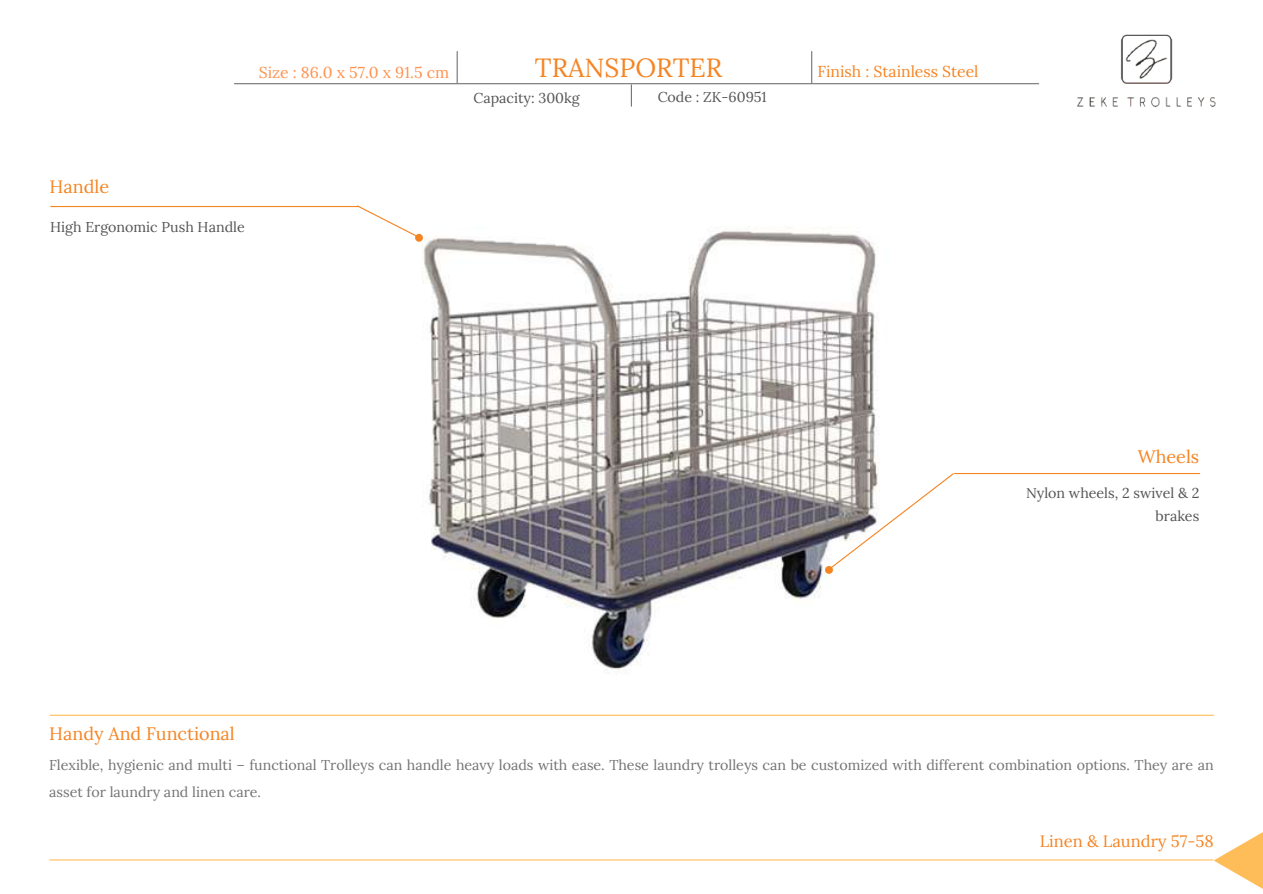
<style>
.page{position:relative;width:1263px;height:894px;background:#fff}
.page>*{position:absolute;margin:0;border:0;box-sizing:border-box;transform-origin:0 0}
.t1{font:26.25px "Lora";color:#f58423}
.t2{font:18px "Lora";color:#f58423}
.t3{font:16.5px "Lora";color:#f58423}
.t4{font:15.75px "Lora";color:#ff914d}
.t5{font:15.75px "Lora";color:#f58423}
.t6{font:14.25px/27px "Lora";color:#737373}
.t7{font:14.25px/22.5px "Lora";color:#545454;text-align:right}
</style>
<div class="page">
<img style="left:419px;top:227px;width:460px;height:447px">
<hr style="left:51px;top:206px;width:308px;height:1px;background:#f58423">
<div style="left:415px;top:234px;width:8px;height:8px;background:#f58423;border-radius:50%"></div>
<hr style="left:50px;top:859px;width:1163px;height:1px;background:#ffbd59">
<hr style="left:50px;top:714px;width:1163px;height:1px;background:#ffbd59">
<svg style="left:356px;top:205px;width:63px;height:33px"></svg>
<hr style="left:954px;top:473px;width:246px;height:1px;background:#f58423">
<svg style="left:825px;top:565px;width:8px;height:8px"></svg>
<svg style="left:828px;top:472px;width:127px;height:98px"></svg>
<hr style="left:457px;top:51px;width:1px;height:32px;background:#737373">
<hr style="left:811px;top:51px;width:1px;height:32px;background:#737373">
<svg style="left:631px;top:85px;width:1px;height:21px"></svg>
<hr style="left:234px;top:83px;width:805px;height:1px;background:#737373">
<img style="left:1077px;top:34px;width:139px;height:74px">
<svg style="left:1214px;top:832px;width:49px;height:57px"></svg>
<h1 class="t1" style="left:535px;top:50px;width:189px">TRANSPORTER</h1>
<p class="t7" style="left:658px;top:86px;width:111px">Code : ZK-60951</p>
<p class="t4" style="left:259px;top:62px;width:192px">Size : 86.0 x 57.0 x 91.5 cm</p>
<p class="t5" style="left:817px;top:61px;width:163px">Finish : Stainless Steel</p>
<p class="t7" style="left:473px;top:87px;width:108px">Capacity: 300kg</p>
<p class="t2" style="left:50px;top:174px;width:61px">Handle</p>
<p class="t7" style="left:50px;top:215px;width:196px">High Ergonomic Push Handle</p>
<p class="t2" style="left:1138px;top:445px;width:63px">Wheels</p>
<p class="t7" style="left:1026px;top:482px;width:175px">Nylon wheels, 2 swivel &amp; 2 brakes</p>
<p class="t2" style="left:49px;top:721px;width:187px">Handy And Functional</p>
<p class="t6" style="left:49px;top:751px;width:1166px">Flexible, hygienic and multi – functional Trolleys can handle heavy loads with ease. These laundry trolleys can be customized with different combination options. They are an asset for laundry and linen care.</p>
<p class="t3" style="left:1040px;top:830px;width:176px">Linen &amp; Laundry 57-58</p>
</div>
